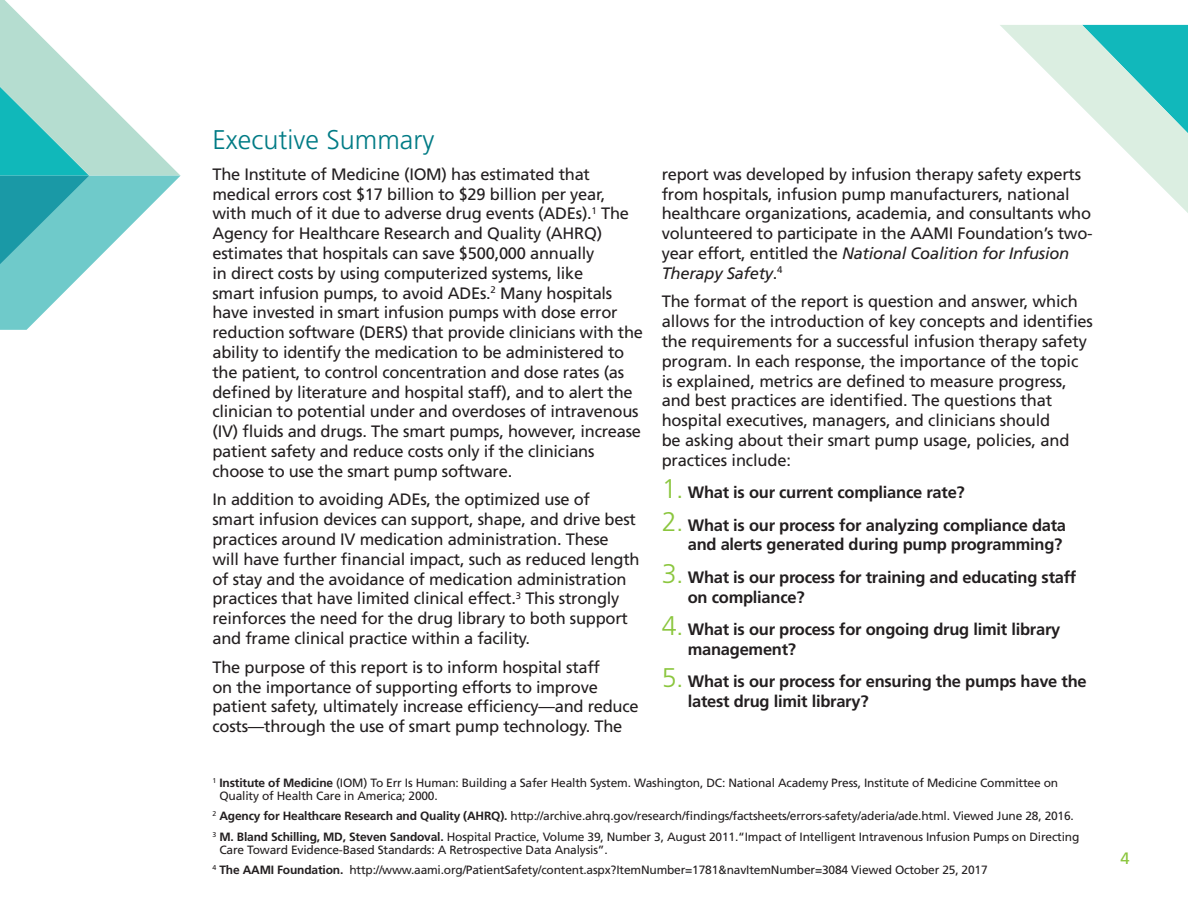
<style>
.page{position:relative;width:1188px;height:918px;background:#fff}
.page>*{position:absolute;margin:0;border:0;box-sizing:border-box;transform-origin:0 0}
.t1{font:300 27px "Frutiger";color:#007b85}
.t2{font:16.5px/19.8px "Frutiger";letter-spacing:-.015em;color:#231f20}
.t3{font:700 16.5px/19.8px "Frutiger";letter-spacing:-.015em;color:#231f20}
.t4{font:16.5px "Frutiger";color:#8bc63e}
.t5{font:12px/13.5px "Frutiger";letter-spacing:-.015em;color:#231f20}
.s1{font-style:italic}
.s2{font-weight:300;font-size:27px;color:#8bc63e}
.s3{font-weight:700}
</style>
<div class="page">
<svg style="left:0;top:0;width:181px;height:330px"></svg>
<svg style="left:1000px;top:25px;width:188px;height:188px"></svg>
<p class="t1" style="left:212px;top:124px;width:223px">Executive Summary</p>
<p class="t2" style="left:212px;top:164px;width:432px">The Institute of Medicine (IOM) has estimated that medical errors cost $17 billion to $29 billion per year, with much of it due to adverse drug events (ADEs).<sup>1</sup> The Agency for Healthcare Research and Quality (AHRQ) estimates that hospitals can save $500,000 annually<br>in direct costs by using computerized systems, like<br>smart infusion pumps, to avoid ADEs.<sup>2</sup> Many hospitals have invested in smart infusion pumps with dose error reduction software (DERS) that provide clinicians with the ability to identify the medication to be administered to the patient, to control concentration and dose rates (as defined by literature and hospital staff), and to alert the clinician to potential under and overdoses of intravenous (IV) fluids and drugs. The smart pumps, however, increase patient safety and reduce costs only if the clinicians choose to use the smart pump software.</p>
<p class="t2" style="left:212px;top:490px;width:429px">In addition to avoiding ADEs, the optimized use of<br>smart infusion devices can support, shape, and drive best practices around IV medication administration. These will have further financial impact, such as reduced length of stay and the avoidance of medication administration practices that have limited clinical effect.<sup>3</sup> This strongly reinforces the need for the drug library to both support and frame clinical practice within a facility.</p>
<p class="t2" style="left:212px;top:657px;width:428px">The purpose of this report is to inform hospital staff<br>on the importance of supporting efforts to improve patient safety, ultimately increase efficiency—and reduce costs—through the use of smart pump technology. The</p>
<p class="t2" style="left:662px;top:164px;width:433px">report was developed by infusion therapy safety experts from hospitals, infusion pump manufacturers, national healthcare organizations, academia, and consultants who volunteered to participate in the AAMI Foundation’s two&shy;year effort, entitled the <span class="s1">National Coalition for Infusion Therapy Safety</span>.<sup>4</sup></p>
<p class="t2" style="left:662px;top:292px;width:433px">The format of the report is question and answer, which allows for the introduction of key concepts and identifies the requirements for a successful infusion therapy safety program. In each response, the importance of the topic is explained, metrics are defined to measure progress, and best practices are identified. The questions that hospital executives, managers, and clinicians should<br>be asking about their smart pump usage, policies, and practices include:</p>
<p class="t3" style="left:662px;top:483px;width:305px"><span class="s2">1.</span> What is our current compliance rate?</p>
<p class="t3" style="left:662px;top:515px;width:406px;text-align:right"><span class="s2">2.</span> What is our process for analyzing compliance data and alerts generated during pump programming?</p>
<p class="t3" style="left:688px;top:567px;width:390px;text-indent:-26px"><span class="s2">3.</span> What is our process for training and educating staff on compliance?</p>
<p class="t3" style="left:688px;top:620px;width:374px;text-indent:-26px"><span class="s2">4.</span> What is our process for ongoing drug limit library management?</p>
<p class="t3" style="left:688px;top:672px;width:400px;text-indent:-26px"><span class="s2">5.</span> What is our process for ensuring the pumps have the latest drug limit library?</p>
<p class="t5" style="left:219px;top:776px;width:840px;text-indent:-7px"><sup>1</sup> <span class="s3">Institute of Medicine</span> (IOM) To Err Is Human: Building a Safer Health System. Washington, DC: National Academy Press, Institute of Medicine Committee on<br>Quality of Health Care in America; 2000.</p>
<p class="t5" style="left:212px;top:809px;width:863px"><sup>2</sup> <span class="s3">Agency for Healthcare Research and Quality (AHRQ).</span> http://archive.ahrq.gov/research/findings/factsheets/errors-safety/aderia/ade.html. Viewed June 28, 2016.</p>
<p class="t5" style="left:219px;top:830px;width:861px;text-indent:-7px"><sup>3</sup> <span class="s3">M. Bland Schilling, MD, Steven Sandoval.</span> Hospital Practice, Volume 39, Number 3, August 2011.“Impact of Intelligent Intravenous Infusion Pumps on Directing<br>Care Toward Evidence-Based Standards: A Retrospective Data Analysis”.</p>
<p class="t5" style="left:212px;top:863px;width:777px"><sup>4</sup> <span class="s3">The AAMI Foundation.</span> http://www.aami.org/PatientSafety/content.aspx?ItemNumber=1781&amp;navItemNumber=3084 Viewed October 25, 2017</p>
<p class="t4" style="left:1120px;top:849px;width:11px">4</p>
</div>
